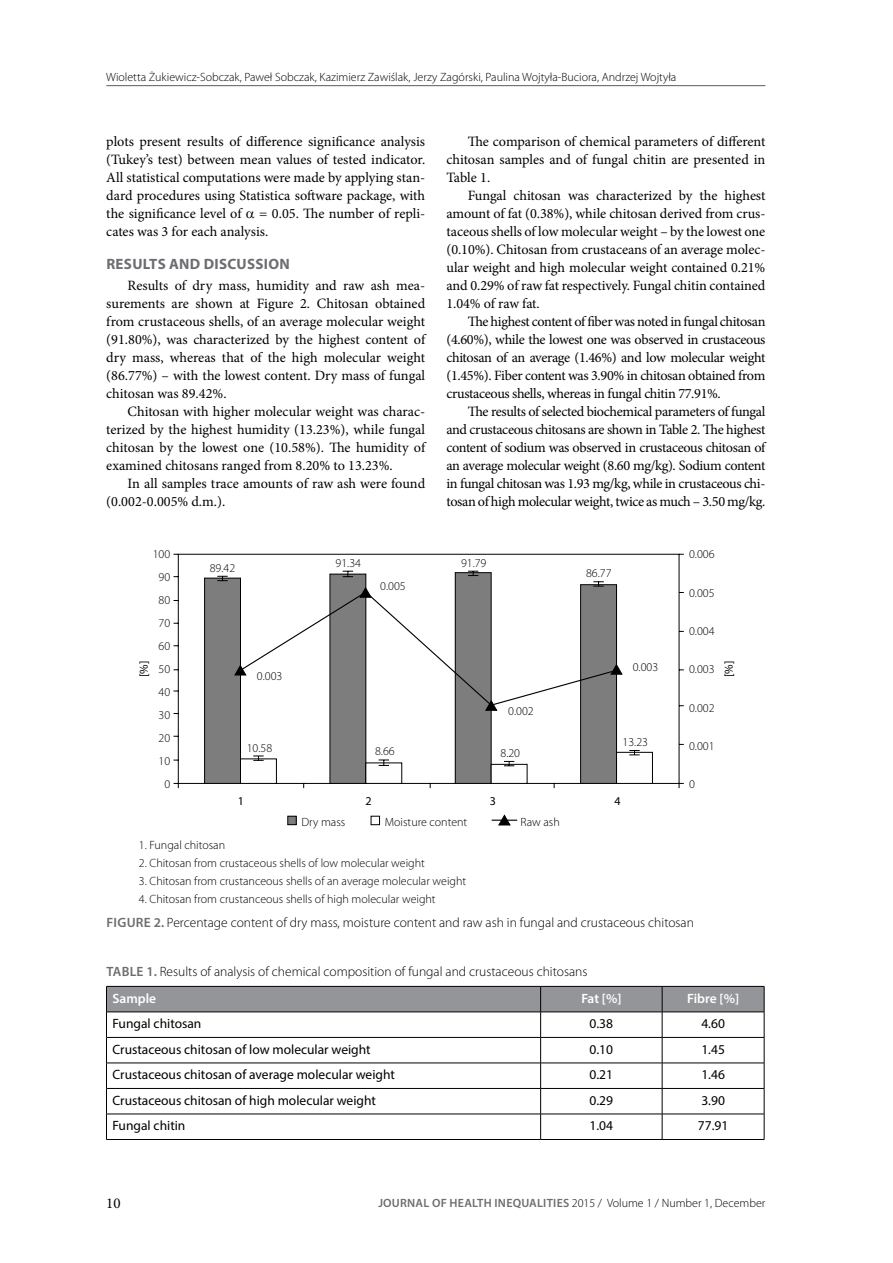
<style>
.page{position:relative;width:893px;height:1263px;background:#fff}
.page>*{position:absolute;margin:0;border:0;box-sizing:border-box;transform-origin:0 0}
.t1{font:700 15px "Myriad Pro";letter-spacing:.02em;color:#6d6e71}
.t2{font:15px "Minion Pro";color:#000}
.t3{font:14.25px/18px "Minion Pro";letter-spacing:-.01em;color:#000;text-align:justify}
.t4{font:13.5px "Myriad Pro";color:#000}
.t5{font:300 13.5px/26.5px "Myriad Pro";color:#000}
.t6{font:600 13.5px "Myriad Pro";color:#fff}
.t7{font:300 12px/23px "Myriad Pro";color:#000;text-align:right}
.t8{font:12px "Myriad Pro";color:#000}
.s1{font-weight:600;color:#6d6e71}
.s2{font-weight:600;color:#fff}
</style>
<div class="page">
<hr style="left:106px;top:85px;width:659px;height:1px;background:#6d6e71">
<svg style="left:173px;top:553px;width:511px;height:235px"></svg>
<div style="left:205px;top:578px;width:35px;height:205px;background:#7d7d7d"></div>
<div style="left:204px;top:578px;width:37px;height:206px;border:1px solid #000"></div>
<svg style="left:217px;top:570px;width:436px;height:214px"></svg>
<svg style="left:234px;top:587px;width:389px;height:124px"></svg>
<div style="left:288px;top:816px;width:8px;height:9px;background:#7d7d7d"></div>
<div style="left:287px;top:816px;width:10px;height:9px;border:1px solid #000"></div>
<div style="left:371px;top:816px;width:9px;height:9px;border:1px solid #000"></div>
<svg style="left:492px;top:814px;width:25px;height:12px"></svg>
<hr style="left:106px;top:1139px;width:435px;height:1px;background:#000">
<hr style="left:541px;top:1139px;width:121px;height:1px;background:#000">
<hr style="left:662px;top:1139px;width:102px;height:1px;background:#000">
<svg style="left:106px;top:986px;width:659px;height:153px"></svg>
<hr style="left:106px;top:1012px;width:435px;height:1px;background:#000">
<hr style="left:541px;top:1012px;width:121px;height:1px;background:#000">
<hr style="left:662px;top:1012px;width:102px;height:1px;background:#000">
<p class="t7" style="left:106px;top:66px;width:572px">Wioletta Żukiewicz-Sobczak, Paweł Sobczak, Kazimierz Zawiślak, Jerzy Zagórski, Paulina Wojtyła-Buciora, Andrzej Wojtyła</p>
<p class="t3" style="left:106px;top:132px;width:320px">plots present results of difference significance analysis (Tukey’s test) between mean values of tested indicator.<br>All statistical computations were made by applying stan&shy;dard procedures using Statistica software package, with the significance level of = 0.05. The number of repli&shy;cates was 3 for each analysis.</p>
<p class="t1" style="left:106px;top:254px;width:185px">RESULTS AND DISCUSSION</p>
<p class="t3" style="left:106px;top:276px;width:320px;text-indent:21px">Results of dry mass, humidity and raw ash mea&shy;surements are shown at Figure 2. Chitosan obtained from crustaceous shells, of an average molecular weight (91.80%), was characterized by the highest content of dry mass, whereas that of the high molecular weight (86.77%) – with the lowest content. Dry mass of fungal chitosan was 89.42%.</p>
<p class="t3" style="left:106px;top:402px;width:320px;text-indent:21px">Chitosan with higher molecular weight was charac&shy;terized by the highest humidity (13.23%), while fungal chitosan by the lowest one (10.58%). The humidity of examined chitosans ranged from 8.20% to 13.23%.</p>
<p class="t3" style="left:106px;top:474px;width:320px;text-indent:21px">In all samples trace amounts of raw ash were found (0.002-0.005% d.m.).</p>
<p class="t3" style="left:446px;top:132px;width:320px;text-indent:21px">The comparison of chemical parameters of different chitosan samples and of fungal chitin are presented in Table 1.</p>
<p class="t3" style="left:446px;top:186px;width:320px;text-indent:21px">Fungal chitosan was characterized by the highest amount of fat (0.38%), while chitosan derived from crus&shy;taceous shells of low molecular weight – by the lowest one (0.10%). Chitosan from crustaceans of an average molec&shy;ular weight and high molecular weight contained 0.21% and 0.29% of raw fat respectively. Fungal chitin contained 1.04% of raw fat.</p>
<p class="t3" style="left:446px;top:312px;width:320px;text-indent:21px">The highest content of fiber was noted in fungal chitosan (4.60%), while the lowest one was observed in crustaceous chitosan of an average (1.46%) and low molecular weight (1.45%). Fiber content was 3.90% in chitosan obtained from crustaceous shells, whereas in fungal chitin 77.91%.</p>
<p class="t3" style="left:446px;top:402px;width:320px;text-indent:21px">The results of selected biochemical parameters of fungal and crustaceous chitosans are shown in Table 2. The highest content of sodium was observed in crustaceous chitosan of an average molecular weight (8.60 mg/kg). Sodium content in fungal chitosan was 1.93 mg/kg, while in crustaceous chi&shy;tosan of high molecular weight, twice as much – 3.50 mg/kg.</p>
<p class="t7" style="left:689px;top:543px;width:27px">0.006</p>
<p class="t7" style="left:689px;top:581px;width:27px">0.005</p>
<p class="t7" style="left:689px;top:620px;width:27px">0.004</p>
<p class="t7" style="left:689px;top:658px;width:27px">0.003</p>
<p class="t7" style="left:689px;top:696px;width:27px">0.002</p>
<p class="t7" style="left:689px;top:735px;width:27px">0.001</p>
<p class="t7" style="left:689px;top:773px;width:7px">0</p>
<p class="t7" style="left:153px;top:543px;width:19px">100<br>90<br>80<br>70<br>60<br>50<br>40<br>30<br>20<br>10<br>0</p>
<p class="t7" style="left:336px;top:552px;width:27px">91.34</p>
<p class="t7" style="left:461px;top:552px;width:27px">91.79</p>
<p class="t7" style="left:210px;top:557px;width:27px">89.42</p>
<p class="t7" style="left:586px;top:562px;width:27px">86.77</p>
<p class="t7" style="left:380px;top:574px;width:27px">0.005</p>
<p class="t8" style="left:136px;top:677px;width:18px;rotate:-90deg">[%]</p>
<p class="t8" style="left:721px;top:677px;width:18px;rotate:-90deg">[%]</p>
<p class="t7" style="left:633px;top:656px;width:27px">0.003</p>
<p class="t7" style="left:257px;top:664px;width:27px">0.003</p>
<p class="t7" style="left:508px;top:700px;width:27px">0.002</p>
<p class="t7" style="left:623px;top:731px;width:27px">13.23</p>
<p class="t7" style="left:247px;top:737px;width:27px">10.58</p>
<p class="t7" style="left:375px;top:740px;width:21px">8.66</p>
<p class="t7" style="left:500px;top:741px;width:21px">8.20</p>
<p class="t8" style="left:238px;top:793px;width:8px">1</p>
<p class="t8" style="left:365px;top:793px;width:8px">2</p>
<p class="t8" style="left:490px;top:793px;width:8px">3</p>
<p class="t8" style="left:614px;top:793px;width:8px">4</p>
<p class="t7" style="left:302px;top:811px;width:45px">Dry mass</p>
<p class="t7" style="left:385px;top:811px;width:84px">Moisture content</p>
<p class="t7" style="left:521px;top:811px;width:41px">Raw ash</p>
<p class="t7" style="left:139px;top:834px;width:88px">1. Fungal chitosan</p>
<p class="t7" style="left:139px;top:852px;width:287px">2. Chitosan from crustaceous shells of low molecular weight</p>
<p class="t7" style="left:139px;top:870px;width:329px">3. Chitosan from crustanceous shells of an average molecular weight</p>
<p class="t7" style="left:139px;top:888px;width:298px">4. Chitosan from crustanceous shells of high molecular weight</p>
<p class="t5" style="left:106px;top:910px;width:589px"><span class="s1">FIGURE 2.</span> Percentage content of dry mass, moisture content and raw ash in fungal and crustaceous chitosan</p>
<p class="t5" style="left:112px;top:958px;width:476px;text-indent:-6px"><span class="s1">TABLE 1.</span> Results of analysis of chemical composition of fungal and crustaceous chitosans<br><span class="s2">SAMPLE</span></p>
<p class="t6" style="left:581px;top:989px;width:42px">FAT [%]</p>
<p class="t6" style="left:687px;top:989px;width:53px">FIBRE [%]</p>
<p class="t4" style="left:112px;top:1015px;width:90px">Fungal chitosan</p>
<p class="t4" style="left:590px;top:1015px;width:25px">0.38</p>
<p class="t4" style="left:701px;top:1015px;width:25px">4.60</p>
<p class="t4" style="left:112px;top:1041px;width:260px">Crustaceous chitosan of low molecular weight</p>
<p class="t4" style="left:590px;top:1041px;width:25px">0.10</p>
<p class="t4" style="left:701px;top:1041px;width:25px">1.45</p>
<p class="t4" style="left:112px;top:1066px;width:284px">Crustaceous chitosan of average molecular weight</p>
<p class="t4" style="left:590px;top:1066px;width:25px">0.21</p>
<p class="t4" style="left:701px;top:1066px;width:25px">1.46</p>
<p class="t4" style="left:112px;top:1092px;width:265px">Crustaceous chitosan of high molecular weight</p>
<p class="t4" style="left:590px;top:1092px;width:25px">0.29</p>
<p class="t4" style="left:701px;top:1092px;width:25px">3.90</p>
<p class="t4" style="left:112px;top:1117px;width:74px">Fungal chitin</p>
<p class="t4" style="left:590px;top:1117px;width:25px">1.04</p>
<p class="t4" style="left:698px;top:1117px;width:32px">77.91</p>
<p class="t2" style="left:106px;top:1193px;width:16px">10</p>
<p class="t7" style="left:378px;top:1192px;width:389px"><span class="s1">JOURNAL OF HEALTH INEQUALITI ES</span> 2015 / Volume 1 / Number 1, December</p>
</div>
